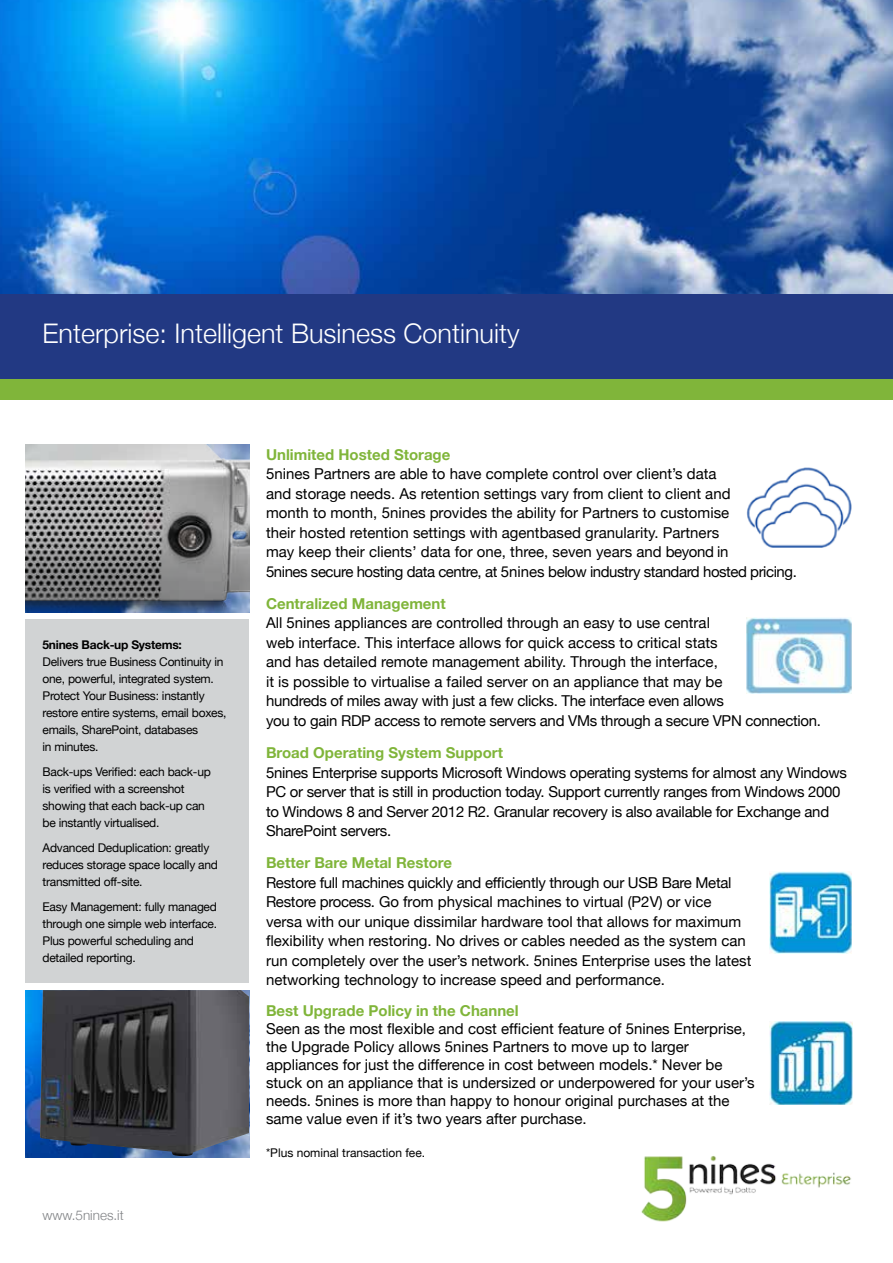
<style>
.page{position:relative;width:893px;height:1263px;background:#fff}
.page>*{position:absolute;margin:0;border:0;box-sizing:border-box;transform-origin:0 0}
.t1{font:300 27px "Helvetica Neue";color:#fff}
.t2{font:15px/19.5px "Helvetica Neue";color:#000}
.t3{font:15px/19.5px "Helvetica Neue";letter-spacing:-.02em;color:#000}
.t4{font:700 15px "Helvetica Neue";color:#80b53a}
.t5{font:300 13.5px "Helvetica Neue";color:#808285}
.t6{font:12px/16.8px "Helvetica Neue";letter-spacing:-.02em;color:#000}
.t7{font:12px "Helvetica Neue";color:#000}
.t8{font:700 12px "Helvetica Neue";letter-spacing:-.02em;color:#000}
</style>
<div class="page">
<img style="left:0;top:0;width:893px;height:295px">
<div style="left:0;top:295px;width:893px;height:84px;background:#223983"></div>
<div style="left:0;top:379px;width:893px;height:21px;background:#80b53a"></div>
<img style="left:641px;top:1156px;width:210px;height:66px">
<div style="left:26px;top:619px;width:223px;height:364px;background:#d1d3d4"></div>
<img style="left:26px;top:990px;width:223px;height:167px">
<img style="left:26px;top:445px;width:223px;height:167px">
<img style="left:746px;top:618px;width:106px;height:75px">
<img style="left:770px;top:872px;width:82px;height:81px">
<img style="left:770px;top:1022px;width:83px;height:82px">
<img style="left:747px;top:467px;width:105px;height:81px">
<img style="left:40px;top:990px;width:209px;height:166px">
<h1 class="t1" style="left:43px;top:311px;width:479px">Enterprise: Intelligent Business Continuity</h1>
<p class="t8" style="left:43px;top:636px;width:141px">5nines Back-up Systems:</p>
<p class="t6" style="left:43px;top:654px;width:186px">Delivers true Business Continuity in one, powerful, integrated system.<br>Protect Your Business: instantly restore entire systems, email boxes, emails, SharePoint, databases<br>in minutes.</p>
<p class="t6" style="left:43px;top:764px;width:170px">Back-ups Verified: each back-up is verified with a screenshot showing that each back-up can be instantly virtualised.</p>
<p class="t6" style="left:43px;top:840px;width:177px">Advanced Deduplication: greatly reduces storage space locally and transmitted off-site.</p>
<p class="t6" style="left:43px;top:899px;width:176px">Easy Management: fully managed through one simple web interface.<br>Plus powerful scheduling and detailed reporting.</p>
<p class="t5" style="left:43px;top:1204px;width:83px">www.5nines.it</p>
<p class="t4" style="left:266px;top:442px;width:186px">Unlimited Hosted Storage</p>
<p class="t2" style="left:266px;top:465px;width:532px">5nines Partners are able to have complete control over client’s data<br>and storage needs. As retention settings vary from client to client and<br>month to month, 5nines provides the ability for Partners to customise<br>their hosted retention settings with agentbased granularity. Partners<br>may keep their clients’ data for one, three, seven years and beyond in<br>5nines secure hosting data centre, at 5nines below industry standard hosted pricing.</p>
<p class="t4" style="left:266px;top:592px;width:181px">Centralized Management</p>
<p class="t2" style="left:266px;top:614px;width:557px">All 5nines appliances are controlled through an easy to use central<br>web interface. This interface allows for quick access to critical stats<br>and has detailed remote management ability. Through the interface,<br>it is possible to virtualise a failed server on an appliance that may be<br>hundreds of miles away with just a few clicks. The interface even allows<br>you to gain RDP access to remote servers and VMs through a secure VPN connection.</p>
<p class="t4" style="left:266px;top:741px;width:238px">Broad Operating System Support</p>
<p class="t3" style="left:266px;top:763px;width:582px">5nines Enterprise supports Microsoft Windows operating systems for almost any Windows PC or server that is still in production today. Support currently ranges from Windows 2000 to Windows 8 and Server 2012 R2. Granular recovery is also available for Exchange and SharePoint servers.</p>
<p class="t4" style="left:266px;top:851px;width:188px">Better Bare Metal Restore</p>
<p class="t2" style="left:266px;top:874px;width:487px">Restore full machines quickly and efficiently through our USB Bare Metal Restore process. Go from physical machines to virtual (P2V) or vice versa with our unique dissimilar hardware tool that allows for maximum flexibility when restoring. No drives or cables needed as the system can run completely over the user’s network. 5nines Enterprise uses the latest networking technology to increase speed and performance.</p>
<p class="t4" style="left:266px;top:999px;width:254px">Best Upgrade Policy in the Channel</p>
<p class="t2" style="left:266px;top:1021px;width:490px;line-height:18px">Seen as the most flexible and cost efficient feature of 5nines Enterprise, the Upgrade Policy allows 5nines Partners to move up to larger appliances for just the difference in cost between models.* Never be stuck on an appliance that is undersized or underpowered for your user’s needs. 5nines is more than happy to honour original purchases at the same value even if it’s two years after purchase.</p>
<p class="t7" style="left:266px;top:1143px;width:161px">*Plus nominal transaction fee.</p>
</div>
